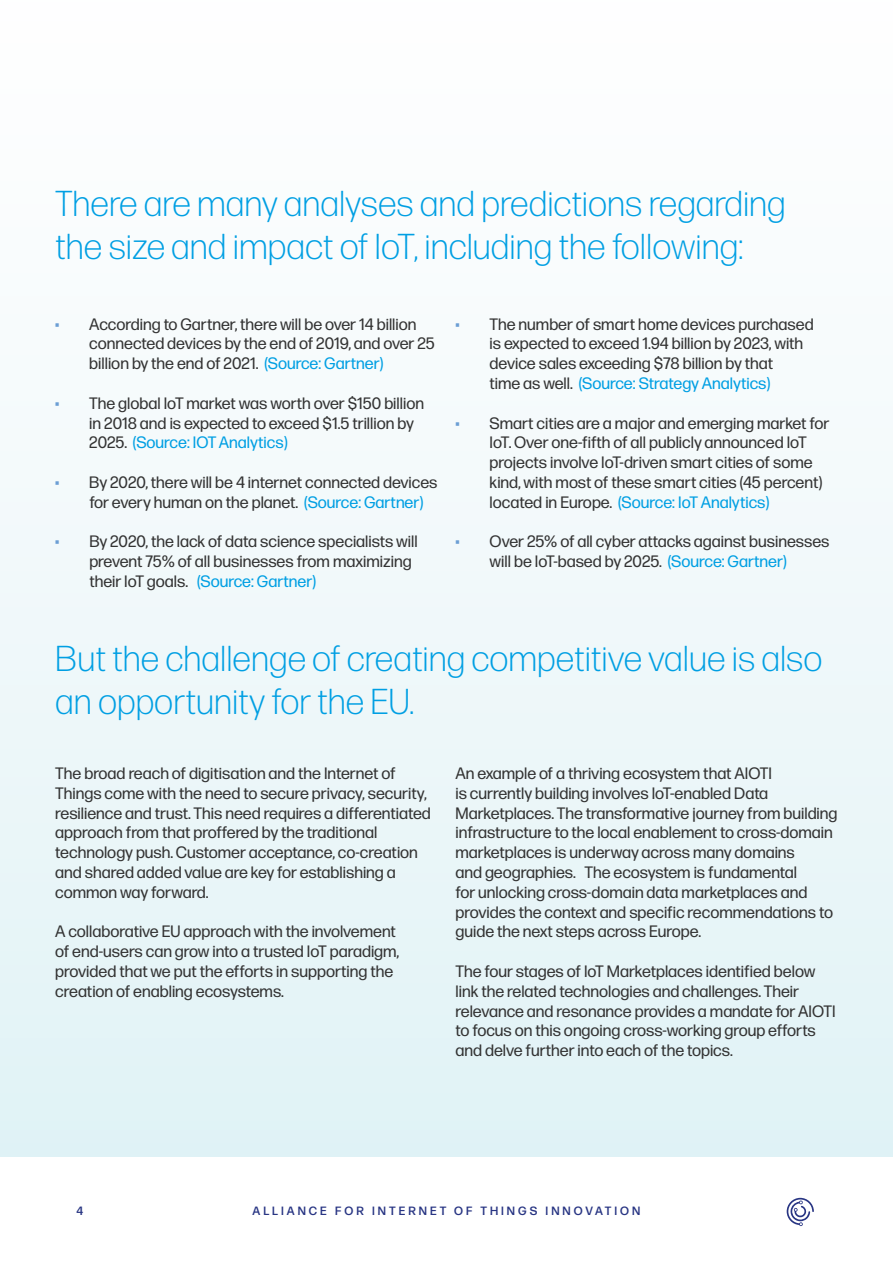
<style>
.page{position:relative;width:893px;height:1263px;background:#fff}
.page>*{position:absolute;margin:0;border:0;box-sizing:border-box;transform-origin:0 0}
.t1{font:300 36px/43.2px "Forma DJR Text";color:#009fe3}
.t2{font:16.5px/19.8px "Forma DJR Text";color:#333}
.t3{font:500 12px "Forma DJR Text";letter-spacing:.25em;color:#283583}
.s1{color:#6b9ed4}
.s2{color:#009fe3}
</style>
<div class="page">
<div style="left:0;top:0;width:893px;height:1157px;background:linear-gradient(to bottom,#fff,#e1f2f6)"></div>
<svg style="left:786px;top:1198px;width:28px;height:28px"></svg>
<h1 class="t1" style="left:55px;top:181px;width:732px">There are many analyses and predictions regarding the size and impact of IoT, including the following:</h1>
<p class="t2" style="left:89px;top:313px;width:347px;text-indent:-34px"><span class="s1">•</span> According to Gartner, there will be over 14 billion connected devices by the end of 2019, and over 25 billion by the end of 2021. <span class="s2">(Source: Gartner)</span></p>
<p class="t2" style="left:89px;top:393px;width:336px;text-indent:-34px"><span class="s1">•</span> The global IoT market was worth over $150 billion in 2018 and is expected to exceed $1.5 trillion by<br>2025. <span class="s2">(Source: IOT Analytics)</span></p>
<p class="t2" style="left:89px;top:472px;width:350px;text-indent:-34px"><span class="s1">•</span> By 2020, there will be 4 internet connected devices for every human on the planet. <span class="s2">(Source: Gartner)</span></p>
<p class="t2" style="left:89px;top:531px;width:330px;text-indent:-34px"><span class="s1">•</span> By 2020, the lack of data science specialists will prevent 75% of all businesses from maximizing their IoT goals. <span class="s2">(Source: Gartner)</span></p>
<p class="t2" style="left:490px;top:313px;width:326px;text-indent:-34px"><span class="s1">•</span> The number of smart home devices purchased is expected to exceed 1.94 billion by 2023, with device sales exceeding $78 billion by that<br>time as well. <span class="s2">(Source: Strategy Analytics)</span></p>
<p class="t2" style="left:490px;top:412px;width:341px;text-indent:-34px"><span class="s1">•</span> Smart cities are a major and emerging market for IoT. Over one-fifth of all publicly announced IoT projects involve IoT-driven smart cities of some kind, with most of these smart cities (45 percent) located in Europe. <span class="s2">(Source: IoT Analytics)</span></p>
<p class="t2" style="left:456px;top:531px;width:375px;text-align:center"><span class="s1">•</span> Over 25% of all cyber attacks against businesses will be IoT-based by 2025. <span class="s2">(Source: Gartner)</span></p>
<h1 class="t1" style="left:55px;top:636px;width:769px">But the challenge of creating competitive value is also an opportunity for the EU.</h1>
<p class="t2" style="left:55px;top:763px;width:377px">The broad reach of digitisation and the Internet of Things come with the need to secure privacy, security, resilience and trust. This need requires a differentiated approach from that proffered by the traditional technology push. Customer acceptance, co-creation and shared added value are key for establishing a common way forward.</p>
<p class="t2" style="left:55px;top:921px;width:346px">A collaborative EU approach with the involvement of end-users can grow into a trusted IoT paradigm, provided that we put the efforts in supporting the creation of enabling ecosystems.</p>
<p class="t2" style="left:455px;top:763px;width:384px">An example of a thriving ecosystem that AIOTI<br>is currently building involves IoT-enabled Data Marketplaces. The transformative journey from building infrastructure to the local enablement to cross-domain marketplaces is underway across many domains<br>and geographies. The ecosystem is fundamental<br>for unlocking cross-domain data marketplaces and provides the context and specific recommendations to guide the next steps across Europe.</p>
<p class="t2" style="left:455px;top:961px;width:382px">The four stages of IoT Marketplaces identified below link the related technologies and challenges. Their relevance and resonance provides a mandate for AIOTI to focus on this ongoing cross-working group efforts and delve further into each of the topics.</p>
<p class="t3" style="left:77px;top:1203px;width:8px">4</p>
<p class="t3" style="left:253px;top:1203px;width:389px">ALLIANCE FOR INTERNET OF THINGS INNOVATION</p>
</div>
